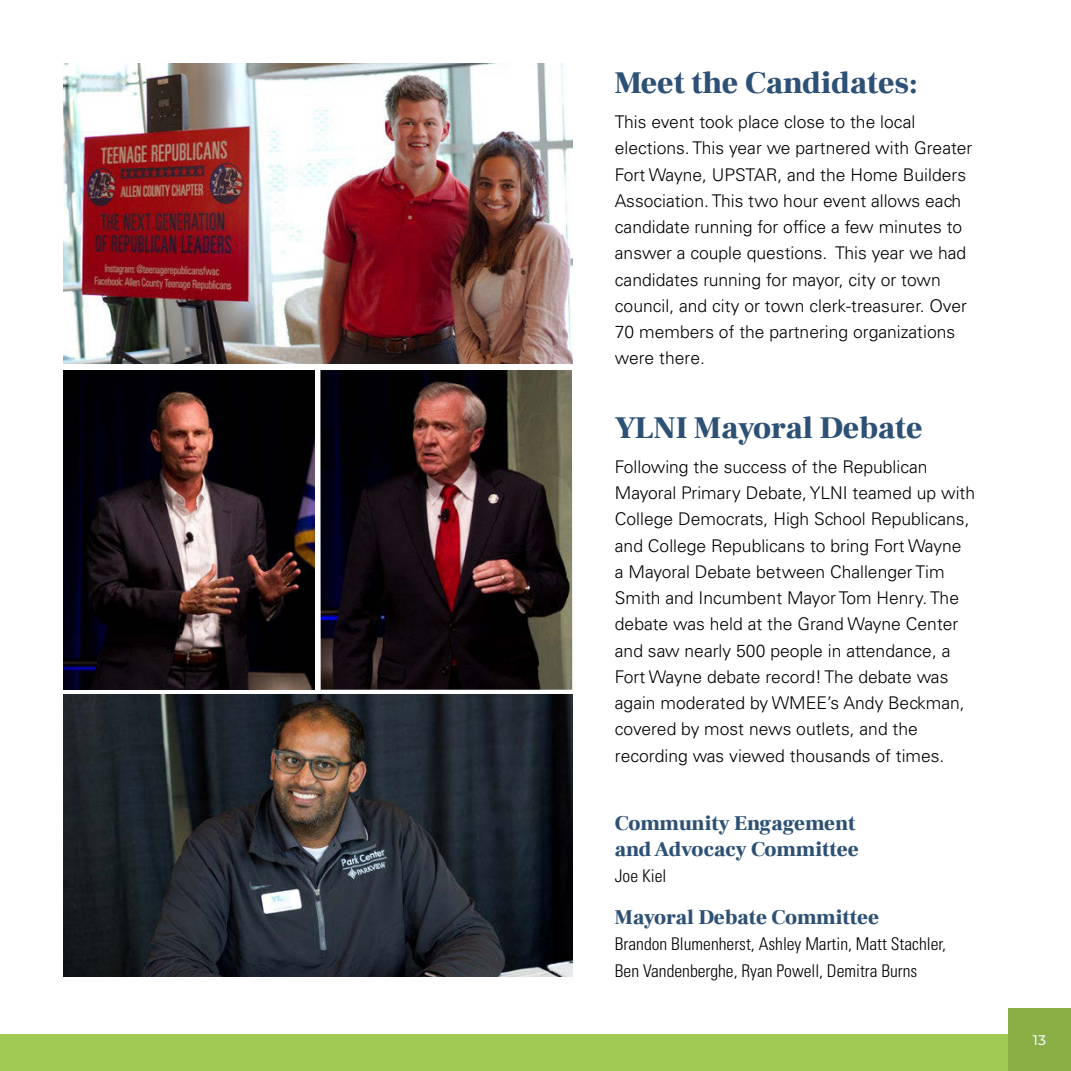
<style>
.page{position:relative;width:1071px;height:1071px;background:#fff}
.page>*{position:absolute;margin:0;border:0;box-sizing:border-box;transform-origin:0 0}
.t1{font:900 31.5px "Frank Ruhl Libre";color:#2d5175}
.t2{font:900 21px/26.2px "Frank Ruhl Libre";color:#2d5175}
.t3{font:300 17.5px/26.2px "Univers LT Std";color:#000}
.t4{font:300 condensed 17.5px/26.2px "Univers LT Std";color:#000}
.t5{font:500 14px "Montserrat";color:#f5f7fa}
</style>
<div class="page">
<div style="left:0;top:1034px;width:1071px;height:37px;background:#a0ca53"></div>
<div style="left:1008px;top:1008px;width:63px;height:63px;background:#8baf45"></div>
<img style="left:320px;top:370px;width:252px;height:320px">
<img style="left:63px;top:370px;width:252px;height:320px">
<img style="left:63px;top:63px;width:509px;height:301px">
<img style="left:63px;top:695px;width:509px;height:281px">
<hr style="left:0;top:63px;width:1px;height:301px;background:#98c4e9">
<h1 class="t1" style="left:615px;top:64px;width:305px">Meet the Candidates:</h1>
<p class="t3" style="left:615px;top:109px;width:359px">This event took place close to the local elections. This year we partnered with Greater Fort Wayne, UPSTAR, and the Home Builders Association. This two hour event allows each candidate running for office a few minutes to answer a couple questions. This year we had candidates running for mayor, city or town council, and city or town clerk-treasurer. Over 70 members of the partnering organizations were there.</p>
<h1 class="t1" style="left:615px;top:409px;width:309px">YLNI Mayoral Debate</h1>
<p class="t3" style="left:615px;top:454px;width:362px">Following the success of the Republican Mayoral Primary Debate, YLNI teamed up with College Democrats, High School Republicans, and College Republicans to bring Fort Wayne<br>a Mayoral Debate between Challenger Tim Smith and Incumbent Mayor Tom Henry. The debate was held at the Grand Wayne Center and saw nearly 500 people in attendance, a Fort Wayne debate record! The debate was again moderated by WMEE’s Andy Beckman, covered by most news outlets, and the recording was viewed thousands of times.</p>
<p class="t2" style="left:615px;top:810px;width:245px">Community Engagement and Advocacy Committee</p>
<p class="t4" style="left:615px;top:863px;width:53px">Joe Kiel</p>
<p class="t2" style="left:615px;top:905px;width:266px">Mayoral Debate Committee</p>
<p class="t4" style="left:615px;top:931px;width:333px">Brandon Blumenherst, Ashley Martin, Matt Stachler,<br>Ben Vandenberghe, Ryan Powell, Demitra Burns</p>
<p class="t5" style="left:1033px;top:1030px;width:15px">13</p>
</div>
